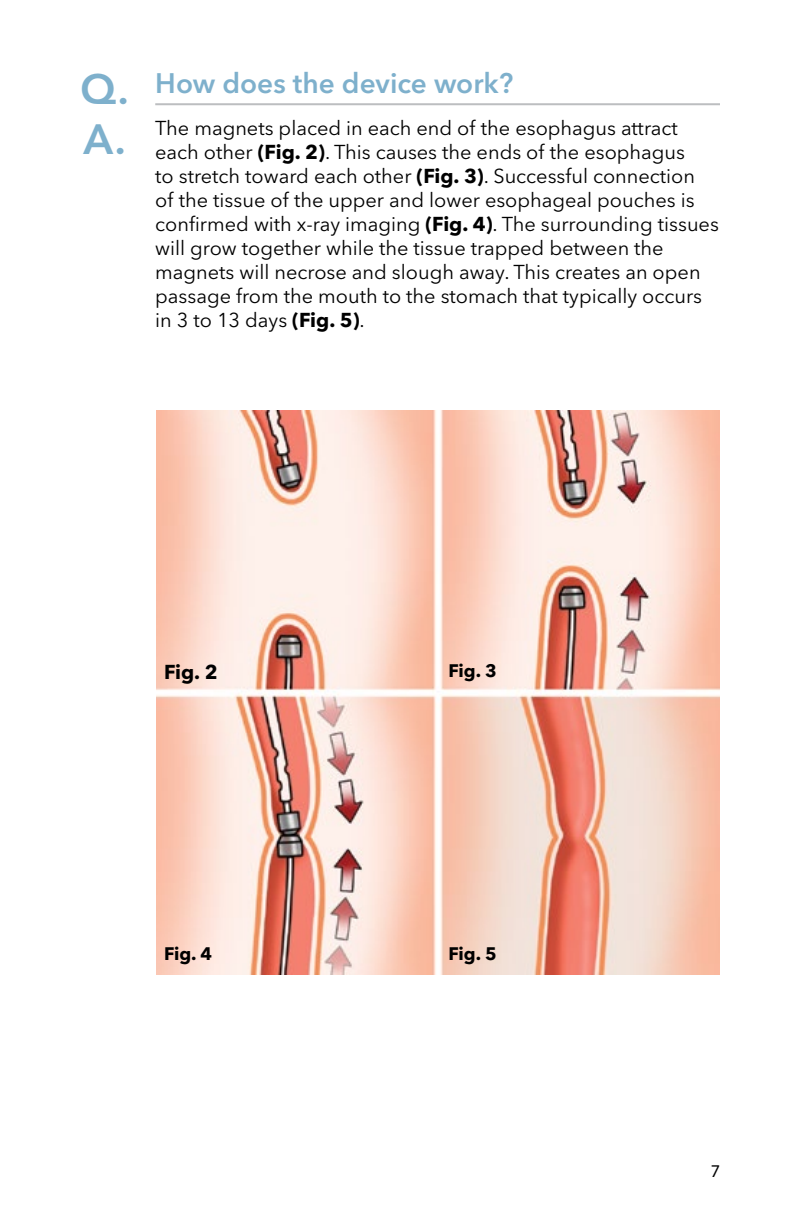
<style>
.page{position:relative;width:792px;height:1224px;background:#fff}
.page>*{position:absolute;margin:0;border:0;box-sizing:border-box;transform-origin:0 0}
.t1{font:600 42px/50.4px "Avenir Next LT Pro";color:#7eb0cc}
.t2{font:600 28px "Avenir Next LT Pro";color:#7eb0cc}
.t3{font:20px/24px "Avenir Next LT Pro";color:#000}
.t4{font:700 20px "Avenir Next LT Pro";color:#000}
.t5{font:700 18px "Avenir Next LT Pro";letter-spacing:-.01em;color:#000}
.t6{font:18px "Myriad Pro";color:#000}
.s1{font-weight:700}
</style>
<div class="page">
<hr style="left:155px;top:103px;width:565px;height:2px;background:#bcbec0">
<img style="left:156px;top:411px;width:564px;height:564px">
<h1 class="t1" style="left:81px;top:64px;width:50px">Q.<br>A.</h1>
<h2 class="t2" style="left:155px;top:66px;width:360px">How does the device work?</h2>
<p class="t3" style="left:155px;top:116px;width:565px">The magnets placed in each end of the esophagus attract each other <span class="s1">(Fig. 2)</span>. This causes the ends of the esophagus<br>to stretch toward each other <span class="s1">(Fig. 3)</span>. Successful connection<br>of the tissue of the upper and lower esophageal pouches is confirmed with x-ray imaging <span class="s1">(Fig. 4)</span>. The surrounding tissues will grow together while the tissue trapped between the magnets will necrose and slough away. This creates an open passage from the mouth to the stomach that typically occurs in 3 to 13 days <span class="s1">(Fig. 5)</span>.</p>
<p class="t4" style="left:164px;top:660px;width:55px">Fig. 2</p>
<p class="t5" style="left:164px;top:943px;width:50px">Fig. 4</p>
<p class="t5" style="left:449px;top:660px;width:50px">Fig. 3</p>
<p class="t5" style="left:449px;top:943px;width:50px">Fig. 5</p>
<p class="t6" style="left:711px;top:1160px;width:11px">7</p>
</div>
